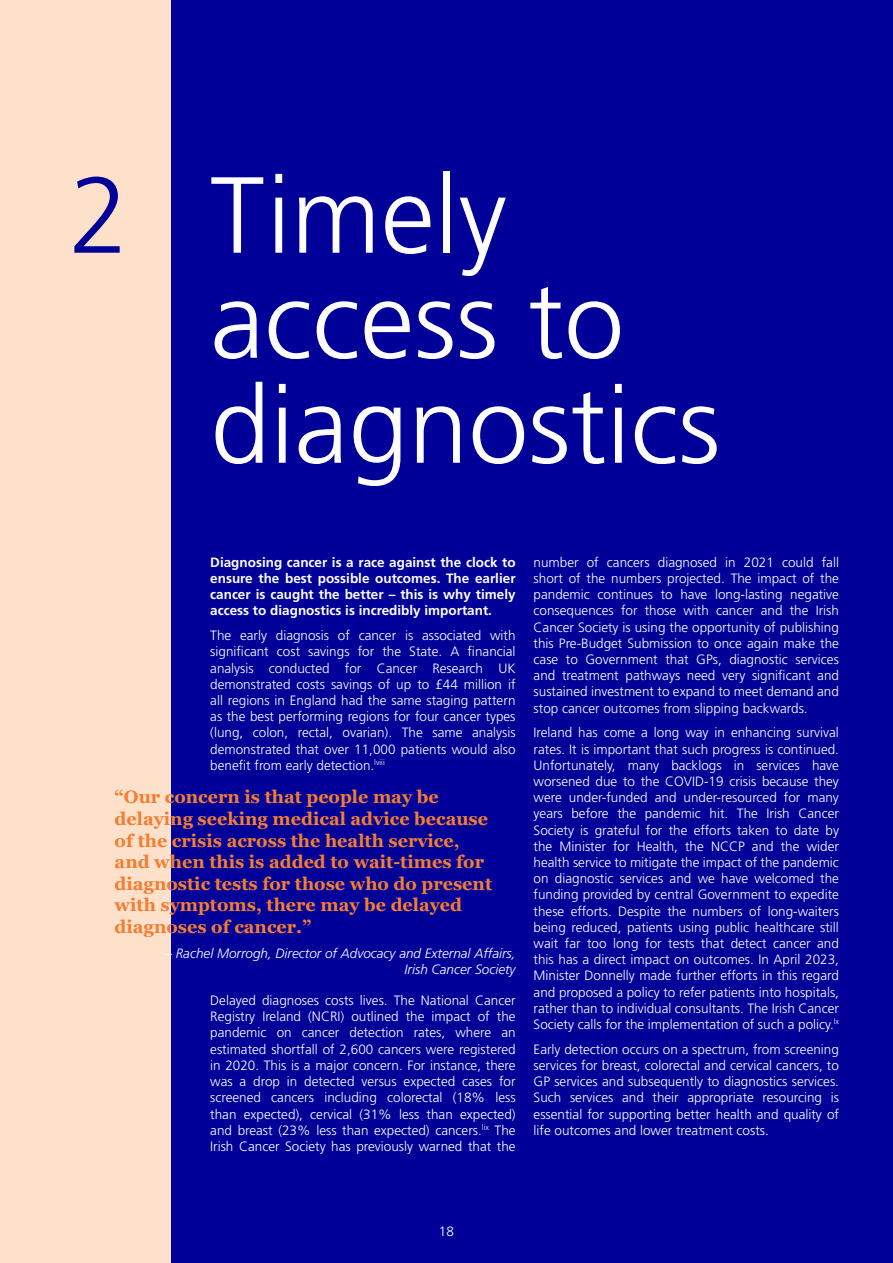
<style>
.page{position:relative;width:893px;height:1263px;background:#fff}
.page>*{position:absolute;margin:0;border:0;box-sizing:border-box;transform-origin:0 0}
.t1{font:300 108px/105px "Frutiger LT Std";color:#fff}
.t2{font:300 108px "Frutiger LT Std";color:#009}
.subsubheader{font:700 18px/21.6px "Georgia";color:#f47d31}
.body{font:300 13.5px/16.2px "Frutiger LT Std";color:#fff;text-align:justify}
.body-2{font:700 13.5px/16.2px "Frutiger LT Std";color:#fff;text-align:justify}
.subsubheader-2{font:italic 300 13.5px/16.2px "Frutiger LT Std";color:#fff;text-align:right}
</style>
<div class="page">
<div style="left:170px;top:0;width:723px;height:1263px;background:#009"></div>
<div style="left:0;top:0;width:170px;height:1263px;background:#fee1cb"></div>
<p class="t2" style="left:69px;top:154px;width:62px">2</p>
<p class="t1" style="left:210px;top:164px;width:512px">Timely access to diagnostics</p>
<p class="body-2" style="left:210px;top:554px;width:307px">Diagnosing cancer is a race against the clock to ensure the best possible outcomes. The earlier cancer is caught the better – this is why timely access to diagnostics is incredibly important.</p>
<p class="body" style="left:210px;top:627px;width:307px">The early diagnosis of cancer is associated with significant cost savings for the State. A financial analysis conducted for Cancer Research UK demonstrated costs savings of up to £44 million if all regions in England had the same staging pattern as the best performing regions for four cancer types (lung, colon, rectal, ovarian). The same analysis demonstrated that over 11,000 patients would also benefit from early detection.<sup>lviii</sup></p>
<p class="subsubheader" style="left:115px;top:786px;width:379px">“Our concern is that people may be delaying seeking medical advice because of the crisis across the health service, and when this is added to wait-times for diagnostic tests for those who do present with symptoms, there may be delayed diagnoses of cancer.”</p>
<p class="subsubheader-2" style="left:165px;top:945px;width:352px">– Rachel Morrogh, Director of Advocacy and External Affairs,<br>Irish Cancer Society</p>
<p class="body" style="left:210px;top:992px;width:307px">Delayed diagnoses costs lives. The National Cancer Registry Ireland (NCRI) outlined the impact of the pandemic on cancer detection rates, where an estimated shortfall of 2,600 cancers were registered in 2020. This is a major concern. For instance, there was a drop in detected versus expected cases for screened cancers including colorectal (18% less than expected), cervical (31% less than expected) and breast (23% less than expected) cancers.<sup>lix</sup> The Irish Cancer Society has previously warned that the</p>
<p class="body" style="left:534px;top:554px;width:307px">number of cancers diagnosed in 2021 could fall short of the numbers projected. The impact of the pandemic continues to have long-lasting negative consequences for those with cancer and the Irish Cancer Society is using the opportunity of publishing this Pre-Budget Submission to once again make the case to Government that GPs, diagnostic services and treatment pathways need very significant and sustained investment to expand to meet demand and stop cancer outcomes from slipping backwards.</p>
<p class="body" style="left:534px;top:725px;width:307px">Ireland has come a long way in enhancing survival rates. It is important that such progress is continued.<br>Unfortunately, many backlogs in services have worsened due to the COVID-19 crisis because they were under-funded and under-resourced for many years before the pandemic hit. The Irish Cancer Society is grateful for the efforts taken to date by the Minister for Health, the NCCP and the wider health service to mitigate the impact of the pandemic on diagnostic services and we have welcomed the funding provided by central Government to expedite these efforts. Despite the numbers of long-waiters being reduced, patients using public healthcare still wait far too long for tests that detect cancer and this has a direct impact on outcomes. In April 2023, Minister Donnelly made further efforts in this regard and proposed a policy to refer patients into hospitals, rather than to individual consultants. The Irish Cancer Society calls for the implementation of such a policy.<sup>lx</sup></p>
<p class="body" style="left:534px;top:1041px;width:307px">Early detection occurs on a spectrum, from screening services for breast, colorectal and cervical cancers, to GP services and subsequently to diagnostics services.<br>Such services and their appropriate resourcing is essential for supporting better health and quality of life outcomes and lower treatment costs.</p>
<p class="body" style="left:439px;top:1223px;width:17px">18</p>
</div>
